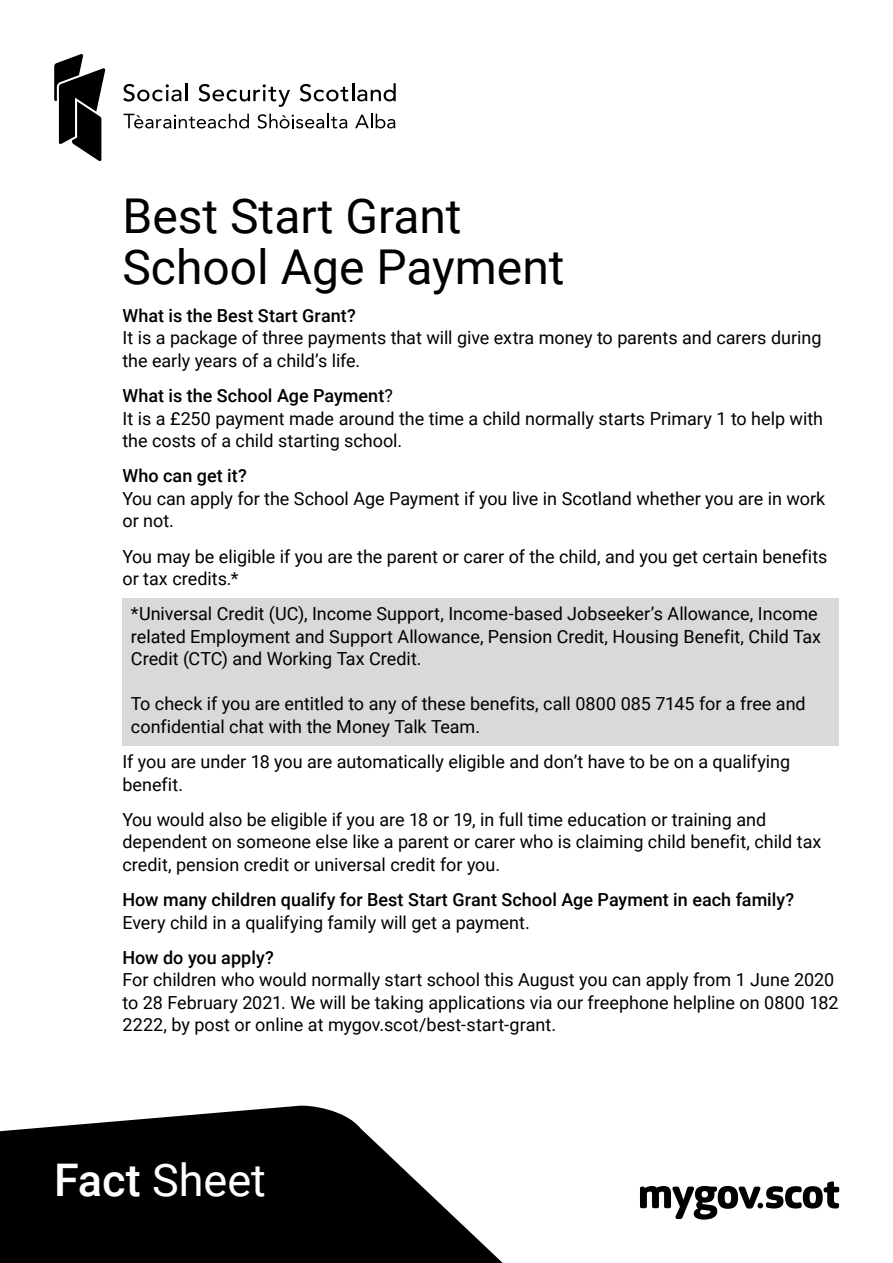
<style>
.page{position:relative;width:893px;height:1263px;background:#fff}
.page>*{position:absolute;margin:0;border:0;box-sizing:border-box;transform-origin:0 0}
.t1{font:48px/51px "Roboto";color:#000}
.t2{font:45px "Roboto";color:#fff}
.t3{font:18px/22.5px "Roboto";color:#000}
.t4{font:500 18px "Roboto";color:#000}
.s1{font-weight:500}
</style>
<div class="page">
<svg style="left:123px;top:83px;width:64px;height:19px"></svg>
<svg style="left:198px;top:84px;width:92px;height:23px"></svg>
<svg style="left:300px;top:83px;width:96px;height:19px"></svg>
<svg style="left:355px;top:114px;width:40px;height:14px"></svg>
<svg style="left:124px;top:114px;width:125px;height:14px"></svg>
<svg style="left:257px;top:114px;width:90px;height:15px"></svg>
<svg style="left:54px;top:54px;width:51px;height:107px"></svg>
<svg style="left:640px;top:1181px;width:199px;height:38px"></svg>
<svg style="left:0;top:1105px;width:503px;height:158px;fill:#000"></svg>
<div style="left:122px;top:598px;width:717px;height:148px;background:#d9d9d9"></div>
<h1 class="t1" style="left:122px;top:189px;width:444px">Best Start Grant<br>School Age Payment</h1>
<p class="t4" style="left:122px;top:303px;width:235px">What is the Best Start Grant?</p>
<p class="t3" style="left:122px;top:326px;width:700px">It is a package of three payments that will give extra money to parents and carers during the early years of a child’s life.</p>
<p class="t3" style="left:122px;top:384px;width:702px"><span class="s1">What is the School Age Payment</span>?<br>It is a £250 payment made around the time a child normally starts Primary 1 to help with the costs of a child starting school.</p>
<p class="t4" style="left:122px;top:463px;width:126px">Who can get it?</p>
<p class="t3" style="left:122px;top:486px;width:704px">You can apply for the School Age Payment if you live in Scotland whether you are in work or not.</p>
<p class="t3" style="left:122px;top:544px;width:706px">You may be eligible if you are the parent or carer of the child, and you get certain benefits or tax credits.*</p>
<p class="t3" style="left:131px;top:602px;width:692px">*Universal Credit (UC), Income Support, Income-based Jobseeker’s Allowance, Income related Employment and Support Allowance, Pension Credit, Housing Benefit, Child Tax<br>Credit (CTC) and Working Tax Credit.</p>
<p class="t3" style="left:131px;top:692px;width:676px">To check if you are entitled to any of these benefits, call 0800 085 7145 for a free and confidential chat with the Money Talk Team.</p>
<p class="t3" style="left:122px;top:750px;width:669px">If you are under 18 you are automatically eligible and don’t have to be on a qualifying benefit.</p>
<p class="t3" style="left:122px;top:808px;width:701px">You would also be eligible if you are 18 or 19, in full time education or training and dependent on someone else like a parent or carer who is claiming child benefit, child tax credit, pension credit or universal credit for you.</p>
<p class="t4" style="left:122px;top:887px;width:673px">How many children qualify for Best Start Grant School Age Payment in each family?</p>
<p class="t3" style="left:122px;top:910px;width:409px">Every child in a qualifying family will get a payment.</p>
<p class="t4" style="left:122px;top:945px;width:153px">How do you apply?</p>
<p class="t3" style="left:122px;top:968px;width:718px">For children who would normally start school this August you can apply from 1 June 2020 to 28 February 2021. We will be taking applications via our freephone helpline on 0800 182<br>2222, by post or online at mygov.scot/best-start-grant.</p>
<h2 class="t2" style="left:54px;top:1148px;width:213px"><span class="s1">Fact</span> Sheet</h2>
</div>
